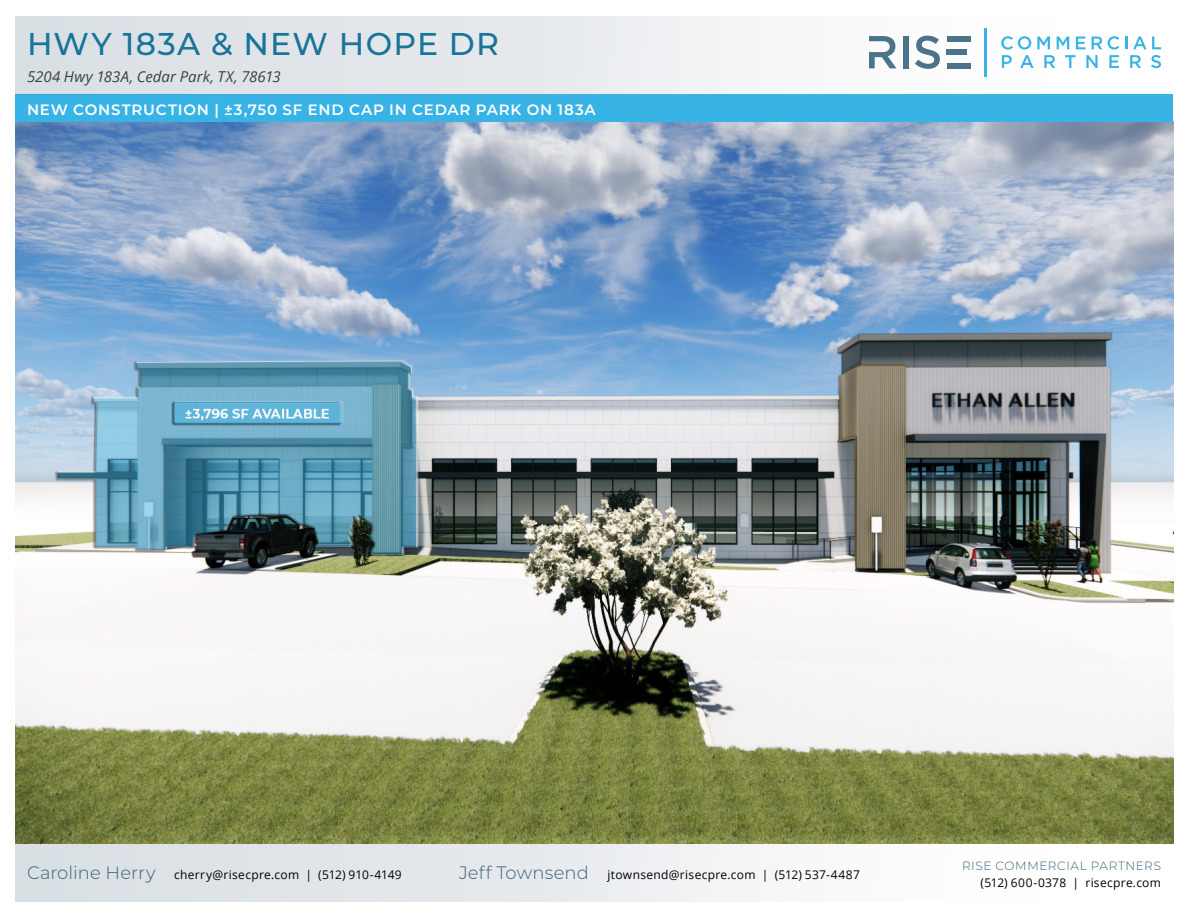
<style>
.page{position:relative;width:1188px;height:918px;background:#fff}
.page>*{position:absolute;margin:0;border:0;box-sizing:border-box;transform-origin:0 0}
.t1{font:500 31.5px "Montserrat";letter-spacing:.04em;color:#197499}
.t2{font:600 15px "Montserrat";letter-spacing:.055em;color:#fff}
.t3{font:italic 15px "Open Sans";letter-spacing:.005em;color:#404040}
.t4{font:12px "Open Sans";letter-spacing:.025em;color:#000}
.t5{font:300 12px "Montserrat";letter-spacing:.055em;color:#3b6178}
.s1{font-family:"Montserrat";font-weight:300;font-size:18px;color:#3b6178}
</style>
<div class="page">
<img style="left:15px;top:122px;width:1158px;height:722px">
<div style="left:15px;top:845px;width:1154px;height:57px;background:linear-gradient(to right,#d6dce1,#fff)"></div>
<div style="left:15px;top:94px;width:1158px;height:28px;background:#37b3e5"></div>
<div style="left:15px;top:16px;width:1156px;height:79px;background:linear-gradient(to right,#d6dce1,#fff)"></div>
<div style="left:903px;top:36px;width:5px;height:32px;background:#4b738a"></div>
<svg style="left:915px;top:36px;width:25px;height:33px"></svg>
<svg style="left:869px;top:36px;width:27px;height:32px"></svg>
<div style="left:947px;top:36px;width:24px;height:5px;background:#4b738a"></div>
<div style="left:947px;top:63px;width:24px;height:5px;background:#4b738a"></div>
<div style="left:947px;top:50px;width:20px;height:5px;background:#4b738a"></div>
<svg style="left:1125px;top:37px;width:2px;height:12px"></svg>
<svg style="left:1133px;top:36px;width:28px;height:13px"></svg>
<svg style="left:1001px;top:36px;width:101px;height:32px"></svg>
<svg style="left:1108px;top:36px;width:11px;height:32px"></svg>
<svg style="left:1130px;top:55px;width:11px;height:13px"></svg>
<svg style="left:1151px;top:55px;width:10px;height:13px"></svg>
<hr style="left:985px;top:28px;width:2px;height:48px;background:#37b3e5">
<h1 class="t1" style="left:27px;top:26px;width:474px">HWY 183A &amp; NEW HOPE DR</h1>
<p class="t3" style="left:27px;top:71px;width:255px">5204 Hwy 183A, Cedar Park, TX, 78613</p>
<p class="t2" style="left:27px;top:104px;width:570px">NEW CONSTRUCTION | ±3,750 SF END CAP IN CEDAR PARK ON 183A</p>
<p class="t4" style="left:27px;top:866px;width:376px"><span class="s1">Caroline Herry</span> cherry@risecpre.com | (512) 910-4149</p>
<p class="t4" style="left:459px;top:866px;width:402px"><span class="s1">Jeff Townsend</span> jtownsend@risecpre.com | (512) 537-4487</p>
<p class="t5" style="left:962px;top:861px;width:200px">RISE COMMERCIAL PARTNERS</p>
<p class="t4" style="left:981px;top:874px;width:182px">(512) 600-0378 | risecpre.com</p>
</div>
